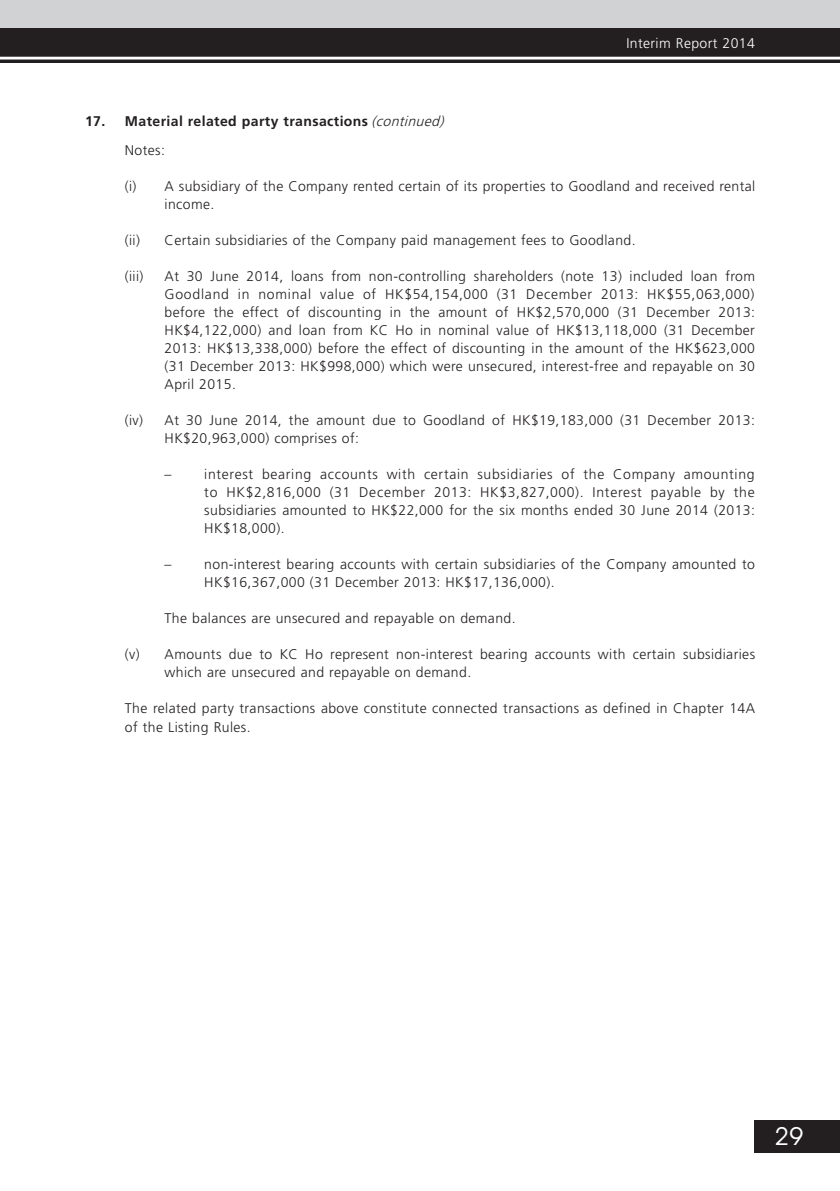
<style>
.page{position:relative;width:840px;height:1191px;background:#fff}
.page>*{position:absolute;margin:0;border:0;box-sizing:border-box;transform-origin:0 0}
.t1{font:24px "ITC Avant Garde Std";color:#fff}
.Notes{font:300 14px/18px "Frutiger LT Std";letter-spacing:.03em;color:#231f20}
.Notes_HD1{font:700 14px "Frutiger LT Std";letter-spacing:.03em;color:#231f20}
.t2{font:300 14px "Frutiger LT Std";letter-spacing:.03em;color:#fff}
.s1{font-weight:300;font-style:italic}
</style>
<div class="page">
<div style="left:0;top:0;width:839px;height:42px;background:#d1d2d4"></div>
<div style="left:0;top:28px;width:839px;height:34px;background:#231f20"></div>
<hr style="left:0;top:57px;width:839px;height:2px;background:#fff">
<div style="left:754px;top:1120px;width:85px;height:32px;background:#231f20"></div>
<p class="t2" style="left:626px;top:35px;width:130px">Interim Report 2014</p>
<p class="Notes_HD1" style="left:85px;top:113px;width:364px">17. Material related party transactions <span class="s1">(continued)</span></p>
<p class="Notes" style="left:125px;top:142px;width:42px">Notes:</p>
<p class="Notes" style="left:164px;top:178px;width:591px;text-indent:-40px">(i) A subsidiary of the Company rented certain of its properties to Goodland and received rental income.</p>
<p class="Notes" style="left:125px;top:232px;width:512px">(ii) Certain subsidiaries of the Company paid management fees to Goodland.</p>
<p class="Notes" style="left:125px;top:268px;width:20px">(iii)</p>
<p class="Notes" style="left:164px;top:268px;width:591px;text-align:justify">At 30 June 2014, loans from non-controlling shareholders (note 13) included loan from Goodland in nominal value of HK$54,154,000 (31 December 2013: HK$55,063,000) before the effect of discounting in the amount of HK$2,570,000 (31 December 2013:<br>HK$4,122,000) and loan from KC Ho in nominal value of HK$13,118,000 (31 December 2013: HK$13,338,000) before the effect of discounting in the amount of the HK$623,000 (31 December 2013: HK$998,000) which were unsecured, interest-free and repayable on 30<br>April 2015.</p>
<p class="Notes" style="left:164px;top:412px;width:591px;text-indent:-40px">(iv) At 30 June 2014, the amount due to Goodland of HK$19,183,000 (31 December 2013:<br>HK$20,963,000) comprises of:</p>
<p class="Notes" style="left:204px;top:466px;width:552px;text-align:justify;text-indent:-40px">– interest bearing accounts with certain subsidiaries of the Company amounting to HK$2,816,000 (31 December 2013: HK$3,827,000). Interest payable by the subsidiaries amounted to HK$22,000 for the six months ended 30 June 2014 (2013:<br>HK$18,000).</p>
<p class="Notes" style="left:204px;top:556px;width:552px;text-indent:-40px">– non-interest bearing accounts with certain subsidiaries of the Company amounted to<br>HK$16,367,000 (31 December 2013: HK$17,136,000).</p>
<p class="Notes" style="left:164px;top:610px;width:352px">The balances are unsecured and repayable on demand.</p>
<p class="Notes" style="left:164px;top:646px;width:591px;text-indent:-40px">(v) Amounts due to KC Ho represent non-interest bearing accounts with certain subsidiaries which are unsecured and repayable on demand.</p>
<p class="Notes" style="left:125px;top:700px;width:631px">The related party transactions above constitute connected transactions as defined in Chapter 14A of the Listing Rules.</p>
<h1 class="t1" style="left:774px;top:1121px;width:30px">29</h1>
</div>
